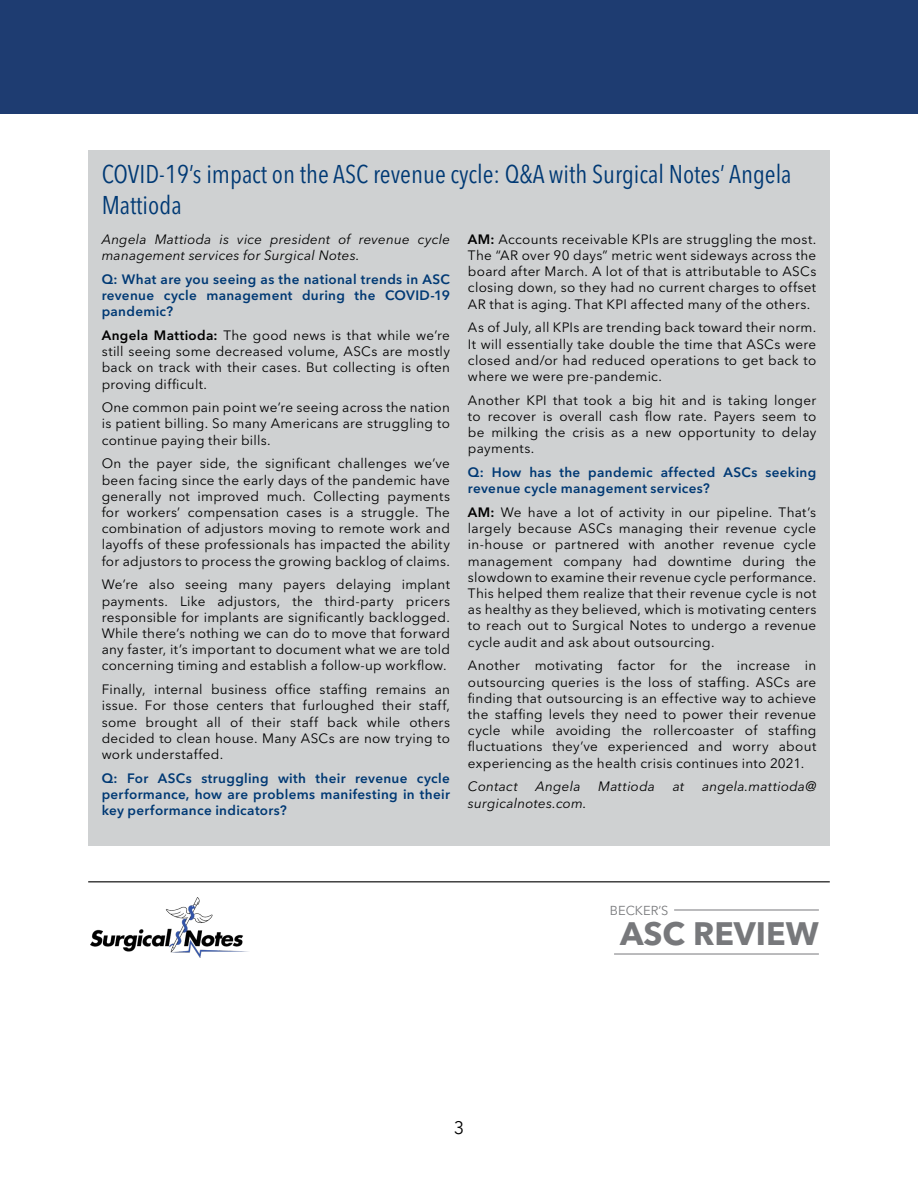
<style>
.page{position:relative;width:918px;height:1188px;background:#fff}
.page>*{position:absolute;margin:0;border:0;box-sizing:border-box;transform-origin:0 0}
.t1{font:700 32.25px "Avenir Next LT Pro";color:#77787b}
.t2{font:condensed 25.5px/30.6px "Avenir Next LT Pro";color:#003974}
.t3{font:18px "Avenir Next LT Pro";color:#000}
.t4{font:13.5px/16.2px "Avenir Next LT Pro";letter-spacing:.02em;color:#000;text-align:justify}
.t5{font:600 13.5px/16.2px "Avenir Next LT Pro";letter-spacing:.025em;color:#003974;text-align:justify}
.t6{font:italic 13.5px/16.2px "Avenir Next LT Pro";letter-spacing:.015em;color:#000}
.t7{font:12.9px "Avenir Next LT Pro";color:#77787b}
.s1{font-weight:600}
</style>
<div class="page">
<div style="left:0;top:0;width:918px;height:113px;background:#1e3c71"></div>
<div style="left:88px;top:151px;width:742px;height:695px;background:#cfd1d2"></div>
<hr style="left:88px;top:881px;width:742px;height:1px;background:#000">
<img style="left:90px;top:897px;width:159px;height:61px">
<hr style="left:614px;top:954px;width:205px;height:1px;background:#77787b">
<hr style="left:674px;top:910px;width:145px;height:1px;background:#77787b">
<h2 class="t2" style="left:102px;top:159px;width:691px">COVID-19’s impact on the ASC revenue cycle: Q&amp;A with Surgical Notes’ Angela<br>Mattioda</h2>
<p class="t6" style="left:102px;top:231px;width:350px">Angela Mattioda is vice president of revenue cycle management services for Surgical Notes.</p>
<p class="t5" style="left:102px;top:271px;width:350px">Q: What are you seeing as the national trends in ASC revenue cycle management during the COVID-19 pandemic?</p>
<p class="t4" style="left:102px;top:327px;width:350px"><span class="s1">Angela Mattioda:</span> The good news is that while we’re still seeing some decreased volume, ASCs are mostly back on track with their cases. But collecting is often proving difficult.</p>
<p class="t4" style="left:102px;top:399px;width:350px">One common pain point we’re seeing across the nation is patient billing. So many Americans are struggling to continue paying their bills.</p>
<p class="t4" style="left:102px;top:456px;width:350px">On the payer side, the significant challenges we’ve been facing since the early days of the pandemic have generally not improved much. Collecting payments for workers’ compensation cases is a struggle. The combination of adjustors moving to remote work and layoffs of these professionals has impacted the ability for adjustors to process the growing backlog of claims.</p>
<p class="t4" style="left:102px;top:577px;width:350px">We’re also seeing many payers delaying implant payments. Like adjustors, the third-party pricers responsible for implants are significantly backlogged.<br>While there’s nothing we can do to move that forward any faster, it’s important to document what we are told concerning timing and establish a follow-up workflow.</p>
<p class="t4" style="left:102px;top:681px;width:350px">Finally, internal business office staffing remains an issue. For those centers that furloughed their staff, some brought all of their staff back while others decided to clean house. Many ASCs are now trying to work understaffed.</p>
<p class="t5" style="left:102px;top:770px;width:350px">Q: For ASCs struggling with their revenue cycle performance, how are problems manifesting in their key performance indicators?</p>
<p class="t4" style="left:468px;top:231px;width:350px"><span class="s1">AM:</span> Accounts receivable KPIs are struggling the most.<br>The “AR over 90 days” metric went sideways across the board after March. A lot of that is attributable to ASCs closing down, so they had no current charges to offset AR that is aging. That KPI affected many of the others.</p>
<p class="t4" style="left:468px;top:319px;width:350px">As of July, all KPIs are trending back toward their norm.<br>It will essentially take double the time that ASCs were closed and/or had reduced operations to get back to where we were pre-pandemic.</p>
<p class="t4" style="left:468px;top:392px;width:350px">Another KPI that took a big hit and is taking longer to recover is overall cash flow rate. Payers seem to be milking the crisis as a new opportunity to delay payments.</p>
<p class="t5" style="left:468px;top:464px;width:350px">Q: How has the pandemic affected ASCs seeking revenue cycle management services?</p>
<p class="t4" style="left:468px;top:504px;width:350px"><span class="s1">AM:</span> We have a lot of activity in our pipeline. That’s largely because ASCs managing their revenue cycle in-house or partnered with another revenue cycle management company had downtime during the slowdown to examine their revenue cycle performance.<br>This helped them realize that their revenue cycle is not as healthy as they believed, which is motivating centers to reach out to Surgical Notes to undergo a revenue cycle audit and ask about outsourcing.</p>
<p class="t4" style="left:468px;top:658px;width:350px">Another motivating factor for the increase in outsourcing queries is the loss of staffing. ASCs are finding that outsourcing is an effective way to achieve the staffing levels they need to power their revenue cycle while avoiding the rollercoaster of staffing fluctuations they’ve experienced and worry about experiencing as the health crisis continues into 2021.</p>
<p class="t6" style="left:468px;top:779px;width:51px">Contact</p>
<p class="t6" style="left:536px;top:779px;width:46px">Angela</p>
<p class="t6" style="left:598px;top:779px;width:58px">Mattioda</p>
<p class="t6" style="left:673px;top:779px;width:13px">at</p>
<p class="t6" style="left:702px;top:779px;width:116px">angela.mattioda@</p>
<p class="t6" style="left:468px;top:795px;width:120px">surgicalnotes.com.</p>
<h3 class="t3" style="left:454px;top:1117px;width:12px">3</h3>
<p class="t7" style="left:610px;top:903px;width:60px">BECKER’S</p>
<h1 class="t1" style="left:620px;top:914px;width:200px">ASC REVIEW</h1>
</div>
